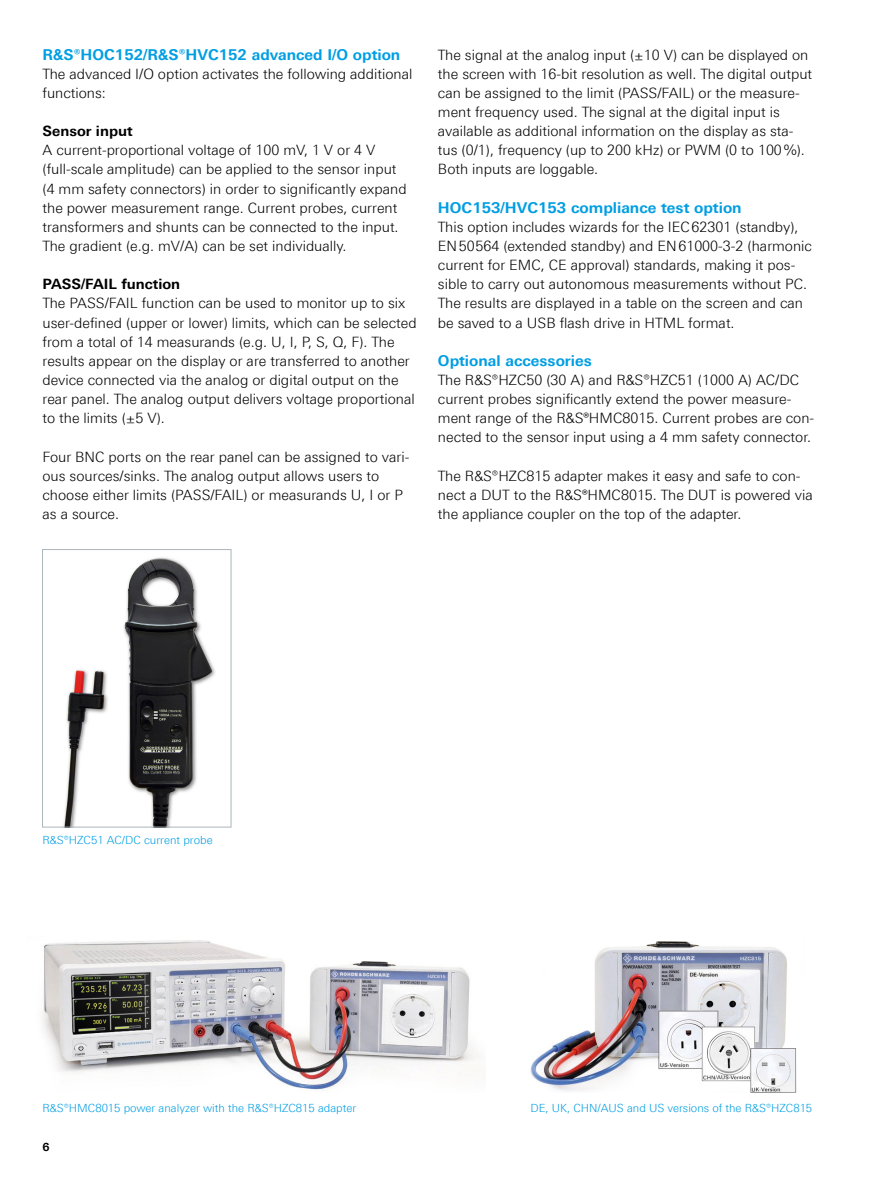
<style>
.page{position:relative;width:893px;height:1191px;background:#fff}
.page>*{position:absolute;margin:0;border:0;box-sizing:border-box;transform-origin:0 0}
.Absatzfett_cyan{font:700 15px "Linotype Univers 630";color:#009ee3}
.Haupttext_ohne_Absta{font:300 14.25px/19.2px "Linotype Univers 330";color:#000}
.Haupttext{font:300 14.25px/19.2px "Linotype Univers 330";color:#000}
.Absatzfett_schwarz{font:700 14.25px "Linotype Univers 630";color:#000}
.Bildunterschrift{font:300 11.25px "Linotype Univers 330";color:#009ee3}
.t1{font:700 11.25px "Linotype Univers 630";color:#000}
.s1{font-family:"Linotype Univers 420 Cn";font-weight:400}
</style>
<div class="page">
<img style="left:64px;top:557px;width:151px;height:268px">
<div style="left:42px;top:549px;width:189px;height:278px;border:1px solid #acb6bb"></div>
<img style="left:530px;top:941px;width:267px;height:151px">
<img style="left:41px;top:940px;width:445px;height:150px">
<p class="Absatzfett_cyan" style="left:43px;top:45px;width:359px">R&amp;S®HOC152/R&amp;S®HVC152 advanced I/O option</p>
<p class="Haupttext_ohne_Absta" style="left:43px;top:64px;width:371px">The advanced I/O option activates the following additional functions:</p>
<p class="Absatzfett_schwarz" style="left:43px;top:122px;width:92px">Sensor input</p>
<p class="Haupttext_ohne_Absta" style="left:43px;top:140px;width:366px">A current‑proportional voltage of 100 mV, 1 V or 4 V (full‑scale amplitude) can be applied to the sensor input (4 mm safety connectors) in order to significantly expand the power measurement range. Current probes, current transformers and shunts can be connected to the input.<br>The gradient (e.g. mV/A) can be set individually.</p>
<p class="Absatzfett_schwarz" style="left:43px;top:276px;width:139px">PASS/FAIL function</p>
<p class="Haupttext_ohne_Absta" style="left:43px;top:293px;width:376px">The PASS/FAIL function can be used to monitor up to six user‑defined (upper or lower) limits, which can be selected from a total of 14 measurands (e.g. U, I, P, S, Q, F). The results appear on the display or are transferred to another device connected via the analog or digital output on the rear panel. The analog output delivers voltage proportional to the limits (±5 V).</p>
<p class="Haupttext" style="left:43px;top:447px;width:368px">Four BNC ports on the rear panel can be assigned to vari‑ ous sources/sinks. The analog output allows users to choose either limits (PASS/FAIL) or measurands U, I or P as a source.</p>
<p class="Haupttext" style="left:438px;top:45px;width:376px">The signal at the analog input (±10 V) can be displayed on the screen with 16‑bit resolution as well. The digital output can be assigned to the limit (PASS/FAIL) or the measure‑ ment frequency used. The signal at the digital input is available as additional information on the display as sta‑ tus (0/1), frequency (up to 200 kHz) or PWM (0 to 100%).<br>Both inputs are loggable.</p>
<p class="Absatzfett_cyan" style="left:438px;top:198px;width:305px">HOC153/HVC153 compliance test option</p>
<p class="Haupttext_ohne_Absta" style="left:438px;top:217px;width:376px">This option includes wizards for the IEC62301 (standby), EN50564 (extended standby) and EN61000-3-2 (harmonic current for EMC, CE approval) standards, making it pos‑ sible to carry out autonomous measurements without PC.<br>The results are displayed in a table on the screen and can be saved to a USB flash drive in HTML format.</p>
<p class="Absatzfett_cyan" style="left:438px;top:351px;width:155px">Optional accessories</p>
<p class="Haupttext_ohne_Absta" style="left:438px;top:370px;width:378px">The R&amp;S®HZC50 (30 A) and R&amp;S®HZC51 (1000 A) AC/DC current probes significantly extend the power measure‑ ment range of the R&amp;S<span class="s1">®</span>HMC8015. Current probes are con‑ nected to the sensor input using a 4 mm safety connector.</p>
<p class="Haupttext" style="left:438px;top:466px;width:376px">The R&amp;S®HZC815 adapter makes it easy and safe to con‑ nect a DUT to the R&amp;S<span class="s1">®</span>HMC8015. The DUT is powered via the appliance coupler on the top of the adapter.</p>
<p class="Bildunterschrift" style="left:43px;top:833px;width:172px">R&amp;S®HZC51 AC/DC current probe</p>
<p class="Bildunterschrift" style="left:43px;top:1101px;width:315px">R&amp;S®HMC8015 power analyzer with the R&amp;S®HZC815 adapter</p>
<p class="Bildunterschrift" style="left:531px;top:1101px;width:283px">DE, UK, CHN/AUS and US versions of the R&amp;S®HZC815</p>
<p class="t1" style="left:43px;top:1139px;width:9px">6</p>
</div>
